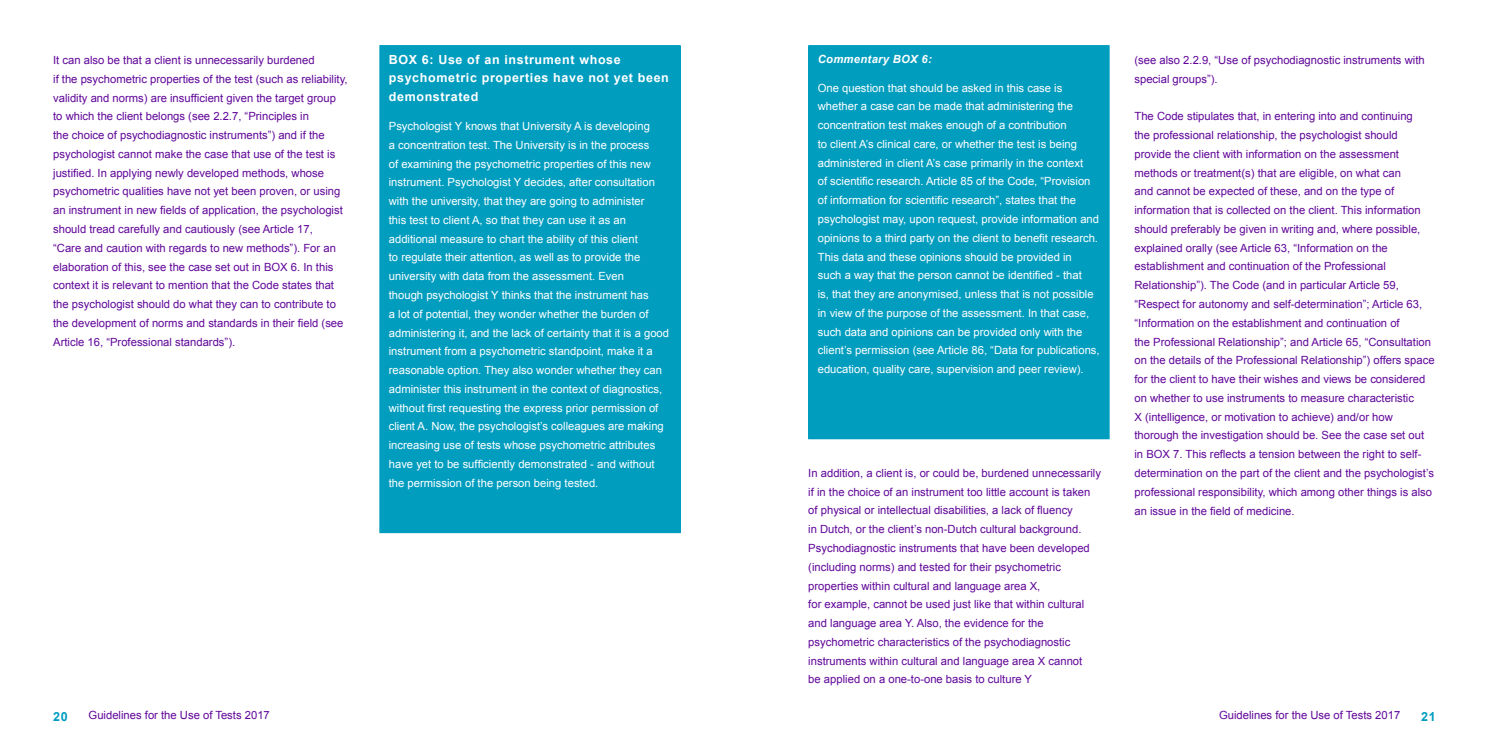
<style>
.page{position:relative;width:1489px;height:745px;background:#fff}
.page>*{position:absolute;margin:0;border:0;box-sizing:border-box;transform-origin:0 0}
.t1{font:700 12.5px/18.8px "Arial";letter-spacing:.05em;color:#fff}
.t2{font:700 12.5px "Arial";color:#009dbf}
.t3{font:11.25px/18.8px "Arial";color:#600699}
.t4{font:11.25px/18.8px "Arial";color:#fff}
.t5{font:italic 700 11.25px "Arial";letter-spacing:.025em;color:#fff}
</style>
<div class="page">
<div style="left:808px;top:46px;width:300px;height:392px;background:#009dbf"></div>
<hr style="left:808px;top:45px;width:301px;height:1px;background:#009dbf">
<hr style="left:1108px;top:46px;width:1px;height:391px;background:#009dbf">
<hr style="left:808px;top:437px;width:301px;height:2px;background:#009dbf">
<div style="left:380px;top:46px;width:300px;height:486px;background:#009dbf"></div>
<hr style="left:379px;top:45px;width:301px;height:1px;background:#009dbf">
<hr style="left:379px;top:46px;width:1px;height:485px;background:#009dbf">
<hr style="left:379px;top:531px;width:301px;height:1px;background:#009dbf">
<p class="t3" style="left:53px;top:51px;width:296px">It can also be that a client is unnecessarily burdened<br>if the psychometric properties of the test (such as reliability, validity and norms) are insufficient given the target group to which the client belongs (see 2.2.7, “Principles in<br>the choice of psychodiagnostic instruments”) and if the psychologist cannot make the case that use of the test is justified. In applying newly developed methods, whose psychometric qualities have not yet been proven, or using an instrument in new fields of application, the psychologist should tread carefully and cautiously (see Article 17,<br>“Care and caution with regards to new methods”). For an elaboration of this, see the case set out in BOX 6. In this context it is relevant to mention that the Code states that the psychologist should do what they can to contribute to the development of norms and standards in their field (see Article 16, “Professional standards”).</p>
<p class="t1" style="left:389px;top:51px;width:281px">BOX 6: Use of an instrument whose psychometric properties have not yet been demonstrated</p>
<p class="t4" style="left:389px;top:117px;width:282px">Psychologist Y knows that University A is developing<br>a concentration test. The University is in the process<br>of examining the psychometric properties of this new instrument. Psychologist Y decides, after consultation with the university, that they are going to administer<br>this test to client A, so that they can use it as an additional measure to chart the ability of this client<br>to regulate their attention, as well as to provide the university with data from the assessment. Even<br>though psychologist Y thinks that the instrument has<br>a lot of potential, they wonder whether the burden of administering it, and the lack of certainty that it is a good instrument from a psychometric standpoint, make it a reasonable option. They also wonder whether they can administer this instrument in the context of diagnostics, without first requesting the express prior permission of client A. Now, the psychologist’s colleagues are making increasing use of tests whose psychometric attributes have yet to be sufficiently demonstrated - and without the permission of the person being tested.</p>
<p class="t5" style="left:817px;top:54px;width:115px">Commentary BOX 6:</p>
<p class="t4" style="left:817px;top:78px;width:283px">One question that should be asked in this case is whether a case can be made that administering the concentration test makes enough of a contribution<br>to client A’s clinical care, or whether the test is being administered in client A’s case primarily in the context<br>of scientific research. Article 85 of the Code, “Provision of information for scientific research”, states that the psychologist may, upon request, provide information and opinions to a third party on the client to benefit research.<br>This data and these opinions should be provided in<br>such a way that the person cannot be identified - that<br>is, that they are anonymised, unless that is not possible in view of the purpose of the assessment. In that case, such data and opinions can be provided only with the client’s permission (see Article 86, “Data for publications, education, quality care, supervision and peer review).</p>
<p class="t3" style="left:808px;top:463px;width:294px">In addition, a client is, or could be, burdened unnecessarily if in the choice of an instrument too little account is taken of physical or intellectual disabilities, a lack of fluency<br>in Dutch, or the client’s non-Dutch cultural background.<br>Psychodiagnostic instruments that have been developed (including norms) and tested for their psychometric properties within cultural and language area X,<br>for example, cannot be used just like that within cultural and language area Y. Also, the evidence for the psychometric characteristics of the psychodiagnostic instruments within cultural and language area X cannot<br>be applied on a one-to-one basis to culture Y</p>
<p class="t3" style="left:1134px;top:51px;width:292px">(see also 2.2.9, “Use of psychodiagnostic instruments with special groups”).</p>
<p class="t3" style="left:1134px;top:107px;width:301px">The Code stipulates that, in entering into and continuing<br>the professional relationship, the psychologist should provide the client with information on the assessment methods or treatment(s) that are eligible, on what can<br>and cannot be expected of these, and on the type of information that is collected on the client. This information should preferably be given in writing and, where possible, explained orally (see Article 63, “Information on the establishment and continuation of the Professional Relationship”). The Code (and in particular Article 59, “Respect for autonomy and self-determination”; Article 63, “Information on the establishment and continuation of<br>the Professional Relationship”; and Article 65, “Consultation on the details of the Professional Relationship”) offers space for the client to have their wishes and views be considered on whether to use instruments to measure characteristic<br>X (intelligence, or motivation to achieve) and/or how thorough the investigation should be. See the case set out in BOX 7. This reflects a tension between the right to self&shy;determination on the part of the client and the psychologist’s professional responsibility, which among other things is also an issue in the field of medicine.</p>
<p class="t2" style="left:53px;top:711px;width:16px">20</p>
<p class="t3" style="left:89px;top:706px;width:183px">Guidelines for the Use of Tests 2017</p>
<p class="t3" style="left:1218px;top:706px;width:183px">Guidelines for the Use of Tests 2017</p>
<p class="t2" style="left:1421px;top:711px;width:16px">21</p>
</div>
